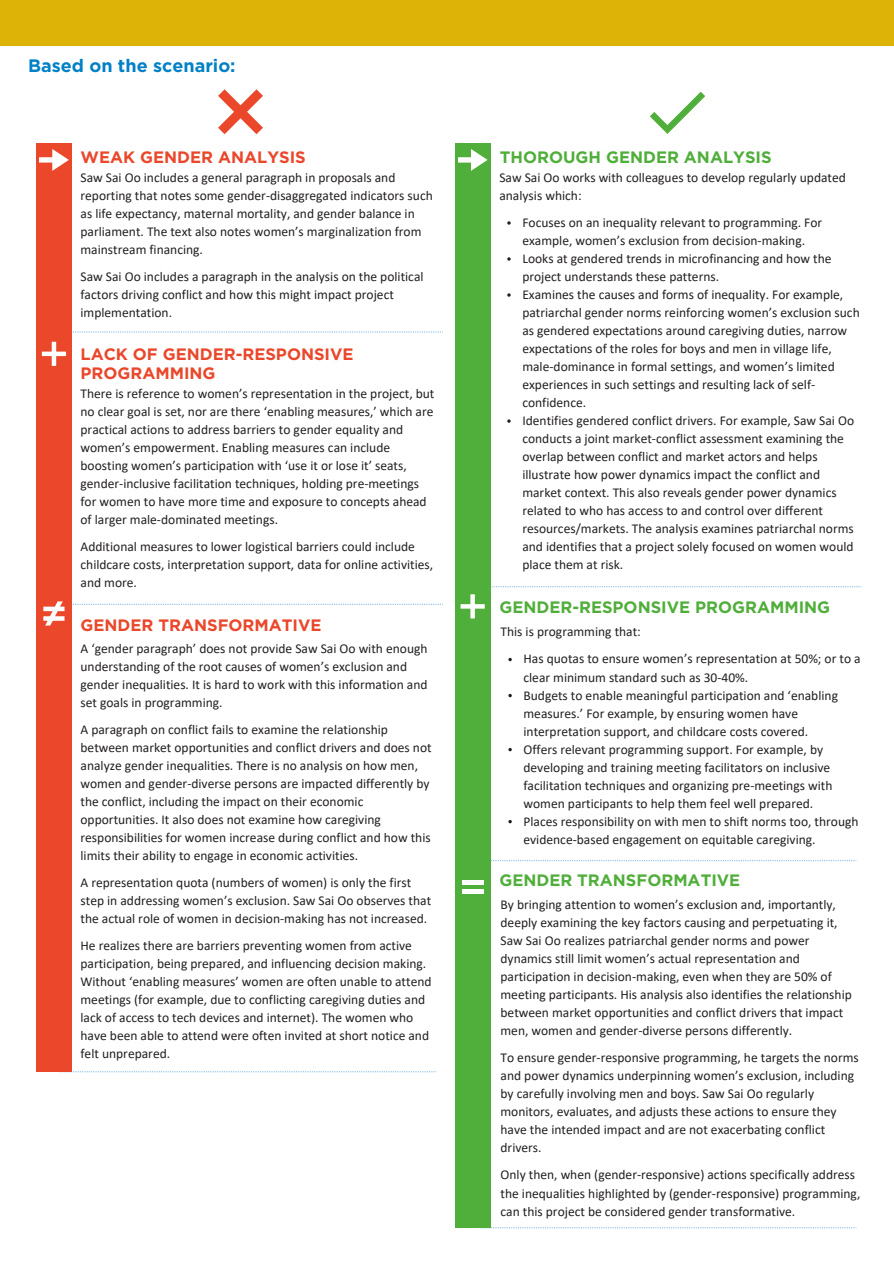
<style>
.page{position:relative;width:894px;height:1264px;background:#fff}
.page>*{position:absolute;margin:0;border:0;box-sizing:border-box;transform-origin:0 0}
.t1{font:700 18px "Gotham";color:#0081c6}
.t2{font:700 16.5px/19.2px "Gotham";color:#ea472b}
.t3{font:700 16.5px "Gotham";color:#50ae3a}
.t4{font:13.5px/18px "Calibri";color:#231f20}
</style>
<div class="page">
<div style="left:0;top:0;width:893px;height:46px;background:#ddb307"></div>
<svg style="left:72px;top:331px;width:369px;height:1px"></svg>
<svg style="left:60px;top:1071px;width:376px;height:1px"></svg>
<div style="left:36px;top:143px;width:36px;height:928px;background:#ea472b"></div>
<svg style="left:43px;top:601px;width:398px;height:24px"></svg>
<svg style="left:42px;top:342px;width:24px;height:24px"></svg>
<svg style="left:479px;top:1227px;width:377px;height:1px"></svg>
<svg style="left:490px;top:586px;width:371px;height:1px"></svg>
<svg style="left:490px;top:860px;width:366px;height:1px"></svg>
<div style="left:455px;top:143px;width:35px;height:1084px;background:#50ae3a"></div>
<hr style="left:461px;top:880px;width:22px;height:4px;background:#fff">
<hr style="left:461px;top:889px;width:22px;height:4px;background:#fff">
<svg style="left:460px;top:594px;width:24px;height:24px"></svg>
<svg style="left:39px;top:149px;width:30px;height:22px"></svg>
<svg style="left:458px;top:149px;width:29px;height:22px"></svg>
<svg style="left:650px;top:92px;width:54px;height:42px"></svg>
<svg style="left:218px;top:89px;width:45px;height:45px"></svg>
<svg style="left:507px;top:221px;width:3px;height:4px"></svg>
<svg style="left:507px;top:257px;width:3px;height:4px"></svg>
<svg style="left:507px;top:293px;width:3px;height:4px"></svg>
<svg style="left:507px;top:419px;width:3px;height:4px"></svg>
<p class="t1" style="left:28px;top:55px;width:209px">Based on the scenario:</p>
<h1 class="t2" style="left:80px;top:147px;width:227px">WEAK GENDER ANALYSIS</h1>
<p class="t3" style="left:500px;top:148px;width:273px">THOROUGH GENDER ANALYSIS</p>
<p class="t4" style="left:80px;top:169px;width:353px">Saw Sai Oo includes a general paragraph in proposals and reporting that notes some gender-disaggregated indicators such as life expectancy, maternal mortality, and gender balance in parliament. The text also notes women’s marginalization from mainstream financing.</p>
<p class="t4" style="left:80px;top:268px;width:344px">Saw Sai Oo includes a paragraph in the analysis on the political factors driving conflict and how this might impact project implementation.</p>
<p class="t2" style="left:80px;top:344px;width:274px">LACK OF GENDER-RESPONSIVE<br>PROGRAMMING</p>
<h2 class="t4" style="left:80px;top:386px;width:355px">There is reference to women’s representation in the project, but no clear goal is set, nor are there ‘enabling measures,’ which are practical actions to address barriers to gender equality and women’s empowerment. Enabling measures can include boosting women’s participation with ‘use it or lose it’ seats, gender-inclusive facilitation techniques, holding pre-meetings for women to have more time and exposure to concepts ahead of larger male-dominated meetings.</h2>
<p class="t4" style="left:80px;top:539px;width:354px">Additional measures to lower logistical barriers could include childcare costs, interpretation support, data for online activities, and more.</p>
<h1 class="t2" style="left:80px;top:615px;width:242px">GENDER TRANSFORMATIVE</h1>
<p class="t4" style="left:80px;top:640px;width:348px">A ‘gender paragraph’ does not provide Saw Sai Oo with enough understanding of the root causes of women’s exclusion and gender inequalities. It is hard to work with this information and set goals in programming.</p>
<p class="t4" style="left:80px;top:721px;width:352px">A paragraph on conflict fails to examine the relationship between market opportunities and conflict drivers and does not analyze gender inequalities. There is no analysis on how men, women and gender-diverse persons are impacted differently by the conflict, including the impact on their economic opportunities. It also does not examine how caregiving responsibilities for women increase during conflict and how this limits their ability to engage in economic activities.</p>
<p class="t4" style="left:80px;top:874px;width:352px">A representation quota (numbers of women) is only the first step in addressing women’s exclusion. Saw Sai Oo observes that the actual role of women in decision-making has not increased.</p>
<h1 class="t4" style="left:80px;top:937px;width:352px">He realizes there are barriers preventing women from active participation, being prepared, and influencing decision making.<br>Without ‘enabling measures’ women are often unable to attend meetings (for example, due to conflicting caregiving duties and lack of access to tech devices and internet). The women who have been able to attend were often invited at short notice and felt unprepared.</h1>
<h1 class="t4" style="left:499px;top:169px;width:348px">Saw Sai Oo works with colleagues to develop regularly updated analysis which:</h1>
<p class="t4" style="left:522px;top:214px;width:301px">Focuses on an inequality relevant to programming. For example, women’s exclusion from decision-making.</p>
<p class="t4" style="left:522px;top:250px;width:310px">Looks at gendered trends in microfinancing and how the project understands these patterns.</p>
<p class="t4" style="left:522px;top:286px;width:339px">Examines the causes and forms of inequality. For example, patriarchal gender norms reinforcing women’s exclusion such as gendered expectations around caregiving duties, narrow expectations of the roles for boys and men in village life, male-dominance in formal settings, and women’s limited experiences in such settings and resulting lack of self&shy;confidence.</p>
<p class="t4" style="left:522px;top:412px;width:333px">Identifies gendered conflict drivers. For example, Saw Sai Oo conducts a joint market-conflict assessment examining the overlap between conflict and market actors and helps illustrate how power dynamics impact the conflict and market context. This also reveals gender power dynamics related to who has access to and control over different resources/markets. The analysis examines patriarchal norms and identifies that a project solely focused on women would place them at risk.</p>
<p class="t3" style="left:499px;top:598px;width:332px">GENDER-RESPONSIVE PROGRAMMING</p>
<p class="t4" style="left:500px;top:624px;width:142px">This is programming that:</p>
<h1 class="t4" style="left:523px;top:651px;width:338px">Has quotas to ensure women’s representation at 50%; or to a clear minimum standard such as 30-40%.</h1>
<p class="t4" style="left:523px;top:687px;width:316px">Budgets to enable meaningful participation and ‘enabling measures.’ For example, by ensuring women have interpretation support, and childcare costs covered.</p>
<p class="t4" style="left:523px;top:741px;width:310px">Offers relevant programming support. For example, by developing and training meeting facilitators on inclusive facilitation techniques and organizing pre-meetings with women participants to help them feel well prepared.</p>
<p class="t4" style="left:523px;top:813px;width:336px">Places responsibility on with men to shift norms too, through evidence-based engagement on equitable caregiving.</p>
<p class="t3" style="left:499px;top:870px;width:242px">GENDER TRANSFORMATIVE</p>
<p class="t4" style="left:500px;top:897px;width:353px">By bringing attention to women’s exclusion and, importantly, deeply examining the key factors causing and perpetuating it, Saw Sai Oo realizes patriarchal gender norms and power dynamics still limit women’s actual representation and participation in decision-making, even when they are 50% of meeting participants. His analysis also identifies the relationship between market opportunities and conflict drivers that impact men, women and gender-diverse persons differently.</p>
<p class="t4" style="left:500px;top:1050px;width:359px">To ensure gender-responsive programming, he targets the norms and power dynamics underpinning women’s exclusion, including by carefully involving men and boys. Saw Sai Oo regularly monitors, evaluates, and adjusts these actions to ensure they have the intended impact and are not exacerbating conflict drivers.</p>
<p class="t4" style="left:500px;top:1167px;width:361px">Only then, when (gender-responsive) actions specifically address the inequalities highlighted by (gender-responsive) programming, can this project be considered gender transformative.</p>
</div>
